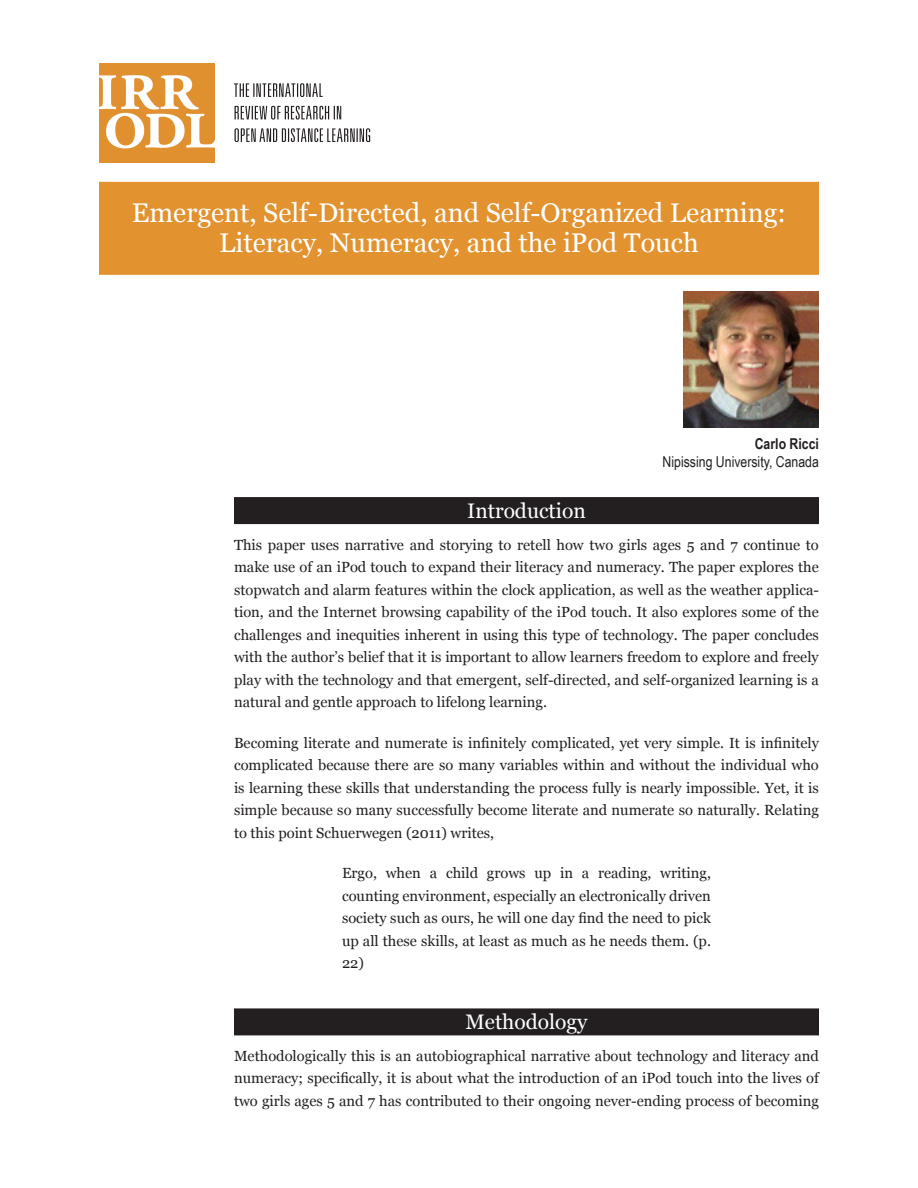
<style>
.page{position:relative;width:918px;height:1188px;background:#fff}
.page>*{position:absolute;margin:0;border:0;box-sizing:border-box;transform-origin:0 0}
.article_title{font:27px "Georgia";color:#fff}
.heading1{font:21px "Georgia";color:#fff}
.university_organizat{font:15px "Arial Narrow";color:#231f20}
.author_s{font:700 15px "Arial Narrow";color:#231f20}
.body_text{font:14.7px/22.5px "Georgia";color:#231f20;text-align:justify}
.body_text_indent{font:14.7px/22.5px "Georgia";color:#231f20;text-align:justify}
</style>
<div class="page">
<img style="left:99px;top:63px;width:116px;height:99px">
<svg style="left:235px;top:128px;width:135px;height:14px"></svg>
<svg style="left:235px;top:106px;width:106px;height:14px"></svg>
<svg style="left:234px;top:83px;width:89px;height:14px"></svg>
<div style="left:99px;top:182px;width:720px;height:63px;background:#e2922e"></div>
<div style="left:99px;top:212px;width:720px;height:63px;background:#e2922e"></div>
<div style="left:234px;top:497px;width:585px;height:27px;background:#231f20"></div>
<div style="left:234px;top:1008px;width:585px;height:27px;background:#231f20"></div>
<img style="left:684px;top:292px;width:135px;height:135px">
<p class="article_title" style="left:132px;top:197px;width:656px">Emergent, Self-Directed, and Self-Organized Learning:</p>
<p class="article_title" style="left:219px;top:227px;width:481px">Literacy, Numeracy, and the iPod Touch</p>
<p class="author_s" style="left:755px;top:432px;width:66px">Carlo Ricci</p>
<p class="university_organizat" style="left:663px;top:450px;width:158px">Nipissing University, Canada</p>
<p class="heading1" style="left:467px;top:498px;width:120px">Introduction</p>
<p class="body_text" style="left:234px;top:534px;width:586px">This paper uses narrative and storying to retell how two girls ages 5 and 7 continue to make use of an iPod touch to expand their literacy and numeracy. The paper explores the stopwatch and alarm features within the clock application, as well as the weather applica&shy;tion, and the Internet browsing capability of the iPod touch. It also explores some of the challenges and inequities inherent in using this type of technology. The paper concludes with the author’s belief that it is important to allow learners freedom to explore and freely play with the technology and that emergent, self-directed, and self-organized learning is a natural and gentle approach to lifelong learning.</p>
<p class="body_text" style="left:234px;top:732px;width:586px">Becoming literate and numerate is infinitely complicated, yet very simple. It is infinitely complicated because there are so many variables within and without the individual who is learning these skills that understanding the process fully is nearly impossible. Yet, it is simple because so many successfully become literate and numerate so naturally. Relating to this point Schuerwegen (2011) writes,</p>
<p class="body_text_indent" style="left:342px;top:862px;width:370px">Ergo, when a child grows up in a reading, writing, counting environment, especially an electronically driven society such as ours, he will one day find the need to pick up all these skills, at least as much as he needs them. (p.<br>22)</p>
<p class="heading1" style="left:465px;top:1009px;width:124px">Methodology</p>
<p class="body_text" style="left:234px;top:1045px;width:586px">Methodologically this is an autobiographical narrative about technology and literacy and numeracy; specifically, it is about what the introduction of an iPod touch into the lives of two girls ages 5 and 7 has contributed to their ongoing never-ending process of becoming</p>
</div>
